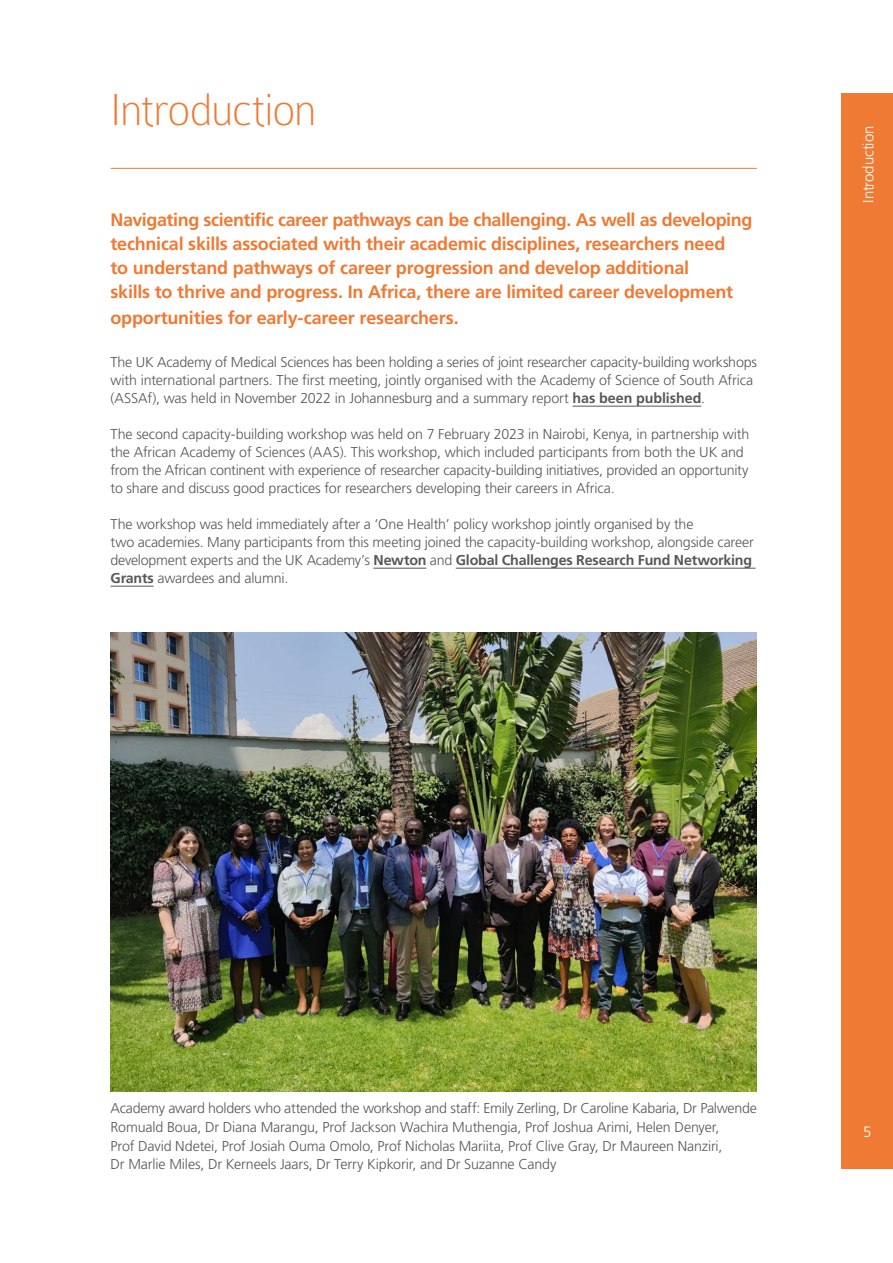
<style>
.page{position:relative;width:893px;height:1263px;background:#fff}
.page>*{position:absolute;margin:0;border:0;box-sizing:border-box;transform-origin:0 0}
.t1{font:100 48px "Colaborate";letter-spacing:-.02em;color:#ee7a34}
.t2{font:700 18px/24.3px "Frutiger LT Std";letter-spacing:-.015em;color:#ee7a34}
.t3{font:300 15px "Frutiger LT Std";letter-spacing:-.01em;color:#fff}
.t4{font:300 14.25px/18px "Frutiger LT Std";letter-spacing:-.01em;color:#575756}
.s1{font-weight:700}
</style>
<div class="page">
<img style="left:111px;top:633px;width:646px;height:459px">
<div style="left:842px;top:94px;width:51px;height:1075px;background:#ee7a34"></div>
<hr style="left:573px;top:406px;width:128px;height:1px;background:#575756">
<hr style="left:373px;top:568px;width:53px;height:1px;background:#575756">
<hr style="left:456px;top:568px;width:300px;height:1px;background:#575756">
<hr style="left:111px;top:586px;width:43px;height:1px;background:#575756">
<hr style="left:111px;top:168px;width:646px;height:1px;background:#ee7a34">
<h1 class="t1" style="left:111px;top:85px;width:208px">Introduction</h1>
<p class="t2" style="left:111px;top:208px;width:643px">Navigating scientific career pathways can be challenging. As well as developing technical skills associated with their academic disciplines, researchers need<br>to understand pathways of career progression and develop additional<br>skills to thrive and progress. In Africa, there are limited career development opportunities for early-career researchers.</p>
<p class="t4" style="left:111px;top:353px;width:648px">The UK Academy of Medical Sciences has been holding a series of joint researcher capacity-building workshops with international partners. The first meeting, jointly organised with the Academy of Science of South Africa (ASSAf), was held in November 2022 in Johannesburg and a summary report <span class="s1">has been published</span>.</p>
<p class="t4" style="left:111px;top:425px;width:640px">The second capacity-building workshop was held on 7 February 2023 in Nairobi, Kenya, in partnership with the African Academy of Sciences (AAS). This workshop, which included participants from both the UK and from the African continent with experience of researcher capacity-building initiatives, provided an opportunity to share and discuss good practices for researchers developing their careers in Africa.</p>
<p class="t4" style="left:111px;top:515px;width:645px">The workshop was held immediately after a ‘One Health’ policy workshop jointly organised by the<br>two academies. Many participants from this meeting joined the capacity-building workshop, alongside career development experts and the UK Academy’s <span class="s1">Newton</span> and <span class="s1">Global Challenges Research Fund Networking Grants</span> awardees and alumni.</p>
<p class="t3" style="left:860px;top:203px;width:78px;rotate:-90deg">Introduction</p>
<p class="t4" style="left:111px;top:1099px;width:648px;line-height:18.8px">Academy award holders who attended the workshop and staff: Emily Zerling, Dr Caroline Kabaria, Dr Palwende Romuald Boua, Dr Diana Marangu, Prof Jackson Wachira Muthengia, Prof Joshua Arimi, Helen Denyer,<br>Prof David Ndetei, Prof Josiah Ouma Omolo, Prof Nicholas Mariita, Prof Clive Gray, Dr Maureen Nanziri,<br>Dr Marlie Miles, Dr Kerneels Jaars, Dr Terry Kipkorir, and Dr Suzanne Candy</p>
<p class="t3" style="left:863px;top:1123px;width:10px">5</p>
</div>
